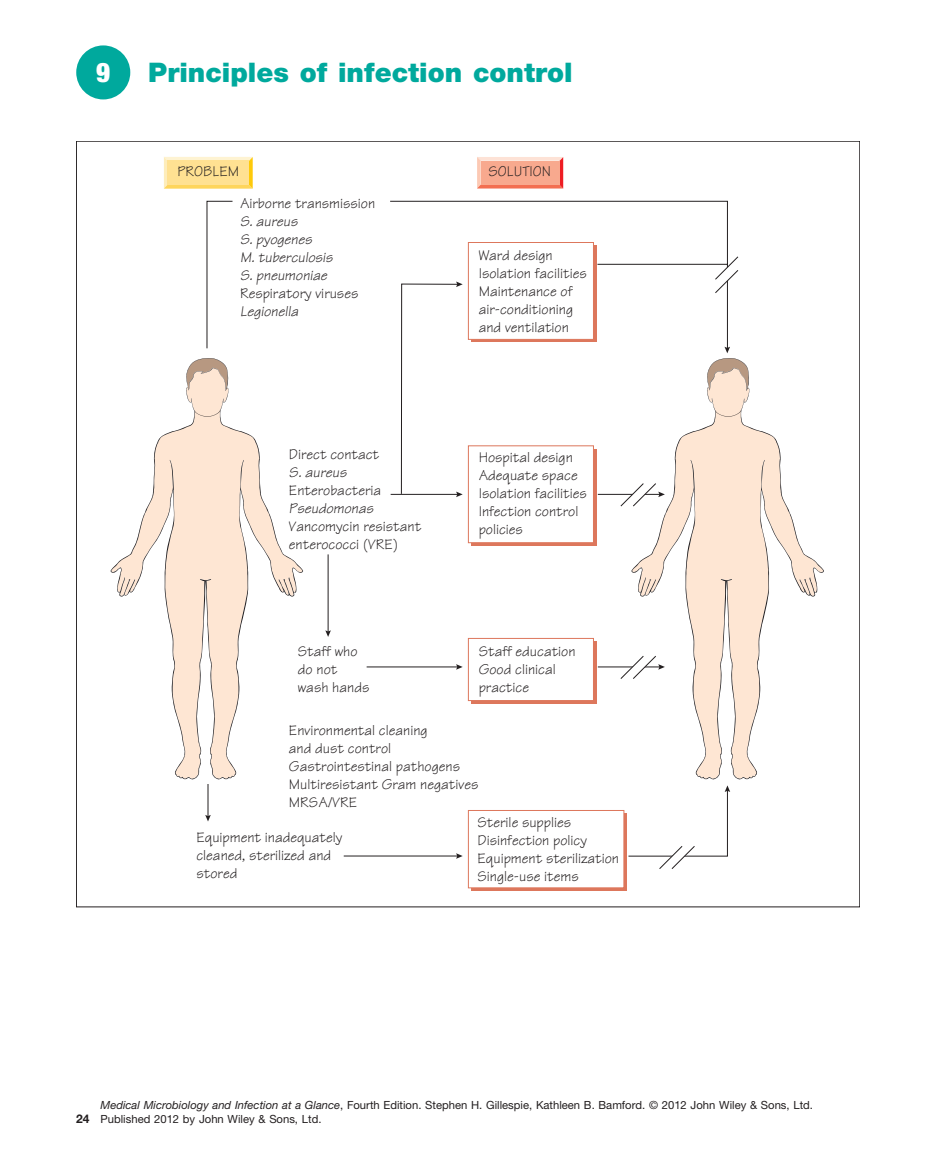
<style>
.page{position:relative;width:932px;height:1174px;background:#fff}
.page>*{position:absolute;margin:0;border:0;box-sizing:border-box;transform-origin:0 0}
.chapterTitle{font:900 27px "Helvetica Neue";color:#00a99d}
.CN{font:900 condensed 27px "Helvetica Neue";color:#fff}
.image{font:15px/18px "Tekton";color:#231f20}
.image-2{font:italic 15px/18px "Tekton";color:#231f20}
.t1{font:11.25px "Helvetica Neue";color:#231f20}
.s1{font-style:normal}
.s2{font-style:italic}
.s3{font-weight:700;font-size:12px}
</style>
<div class="page">
<div style="left:76px;top:45px;width:54px;height:54px;background:#00a99d;border-radius:50%"></div>
<svg style="left:477px;top:157px;width:86px;height:32px"></svg>
<div style="left:480px;top:161px;width:79px;height:24px;background:#f8a98e"></div>
<div style="left:471px;top:813px;width:155px;height:78px;background:#dd775c"></div>
<div style="left:468px;top:810px;width:156px;height:78px;background:#fff;border:1px solid #dd775c"></div>
<div style="left:471px;top:641px;width:125px;height:62px;background:#dd775c"></div>
<div style="left:468px;top:638px;width:125px;height:63px;background:#fff;border:1px solid #dd775c"></div>
<div style="left:471px;top:449px;width:125px;height:97px;background:#dd775c"></div>
<div style="left:468px;top:445px;width:125px;height:98px;background:#fff;border:1px solid #dd775c"></div>
<svg style="left:164px;top:157px;width:89px;height:32px"></svg>
<div style="left:167px;top:161px;width:82px;height:24px;background:#ffe192"></div>
<hr style="left:327px;top:554px;width:1px;height:78px;background:#231f20">
<svg style="left:325px;top:630px;width:6px;height:7px"></svg>
<hr style="left:390px;top:494px;width:68px;height:1px;background:#231f20">
<svg style="left:456px;top:494px;width:6px;height:3px"></svg>
<hr style="left:207px;top:784px;width:1px;height:33px;background:#231f20">
<svg style="left:205px;top:815px;width:6px;height:6px"></svg>
<svg style="left:206px;top:200px;width:522px;height:149px"></svg>
<svg style="left:400px;top:256px;width:338px;height:238px"></svg>
<svg style="left:456px;top:281px;width:6px;height:6px"></svg>
<hr style="left:366px;top:666px;width:92px;height:1px;background:#231f20">
<svg style="left:456px;top:664px;width:6px;height:5px"></svg>
<hr style="left:343px;top:855px;width:115px;height:1px;background:#231f20">
<svg style="left:456px;top:853px;width:6px;height:5px"></svg>
<hr style="left:597px;top:494px;width:63px;height:1px;background:#231f20">
<hr style="left:597px;top:666px;width:63px;height:1px;background:#231f20">
<svg style="left:619px;top:666px;width:12px;height:13px"></svg>
<svg style="left:628px;top:785px;width:102px;height:84px"></svg>
<svg style="left:631px;top:368px;width:74px;height:42px"></svg>
<svg style="left:705px;top:347px;width:45px;height:63px"></svg>
<svg style="left:631px;top:410px;width:192px;height:370px"></svg>
<svg style="left:186px;top:358px;width:43px;height:52px;background:#e6d1c1"></svg>
<svg style="left:110px;top:410px;width:193px;height:370px"></svg>
<svg style="left:619px;top:482px;width:45px;height:25px"></svg>
<p class="CN" style="left:96px;top:56px;width:16px">9</p>
<p class="chapterTitle" style="left:148px;top:57px;width:426px">Principles of infection control</p>
<p class="image" style="left:177px;top:162px;width:63px">PROBLEM</p>
<p class="image" style="left:488px;top:162px;width:64px">SOLUTION</p>
<p class="image-2" style="left:240px;top:194px;width:137px"><span class="s1">Airborne transmission<br></span>S. aureus<br>S. pyogenes<br>M. tuberculosis<br>S. pneumoniae<br><span class="s1">Respiratory viruses<br></span>Legionella</p>
<p class="image" style="left:289px;top:445px;width:134px">Direct contact<br><span class="s2">S. aureus<br></span>Enterobacteria<br><span class="s2">Pseudomonas<br></span>Vancomycin resistant enterococci (VRE)</p>
<p class="image" style="left:478px;top:246px;width:109px">Ward design<br>Isolation facilities<br>Maintenance of air-conditioning and ventilation</p>
<p class="image" style="left:478px;top:449px;width:109px">Hospital design<br>Adequate space<br>Isolation facilities<br>Infection control policies</p>
<p class="image" style="left:298px;top:642px;width:73px">Staff who do not wash hands</p>
<p class="image" style="left:478px;top:642px;width:98px">Staff education<br>Good clinical practice</p>
<p class="image" style="left:289px;top:721px;width:191px">Environmental cleaning<br>and dust control<br>Gastrointestinal pathogens<br>Multiresistant Gram negatives<br>MRSA/VRE</p>
<p class="image" style="left:196px;top:827px;width:147px">Equipment inadequately cleaned, sterilized and stored</p>
<p class="image" style="left:477px;top:813px;width:143px">Sterile supplies<br>Disinfection policy<br>Equipment sterilization<br>Single-use items</p>
<p class="t1" style="left:100px;top:1098px;width:713px"><span class="s2">Medical Microbiology and Infection at a Glance</span>, Fourth Edition. Stephen H. Gillespie, Kathleen B. Bamford. © 2012 John Wiley &amp; Sons, Ltd.</p>
<p class="t1" style="left:76px;top:1112px;width:247px"><span class="s3">24</span> Published 2012 by John Wiley &amp; Sons, Ltd.</p>
</div>
